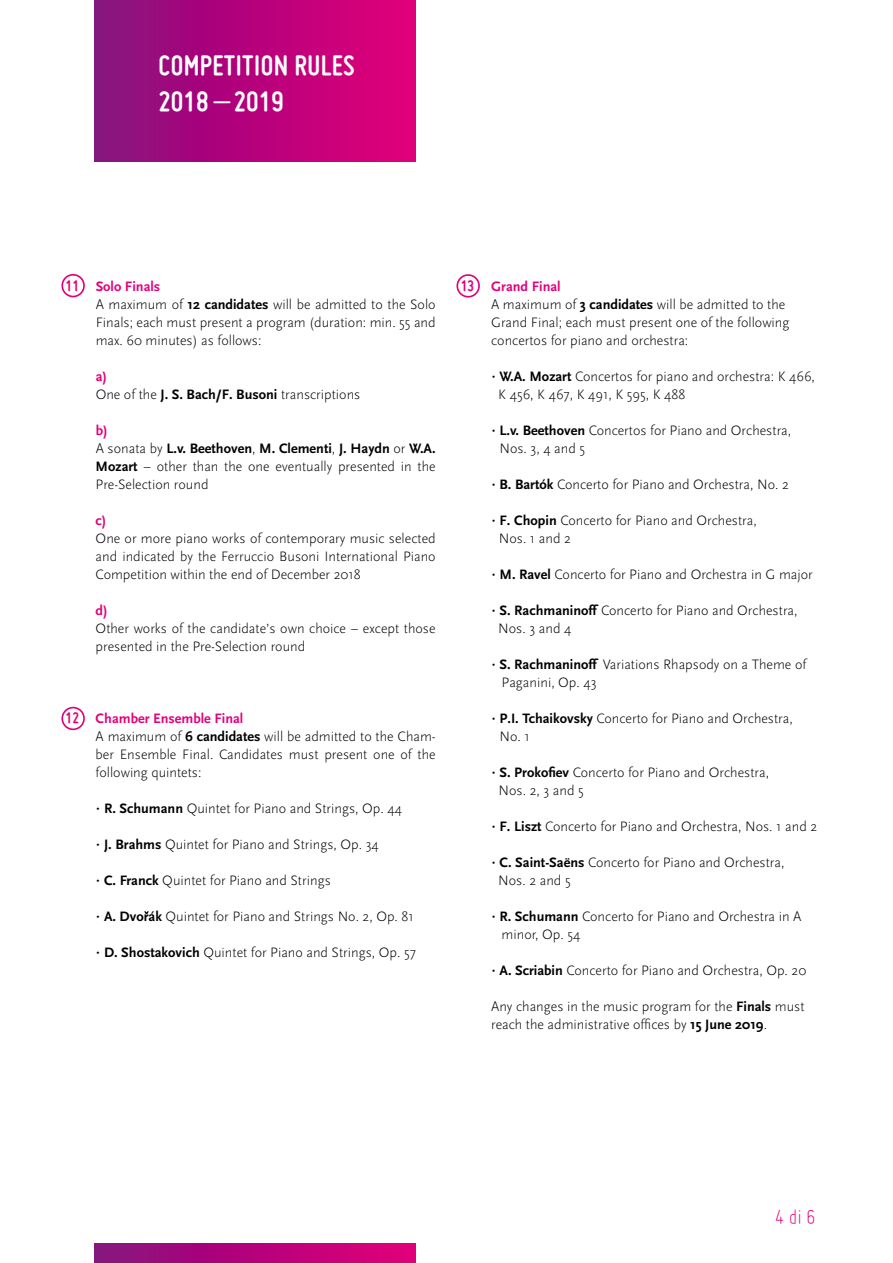
<style>
.page{position:relative;width:893px;height:1263px;background:#fff}
.page>*{position:absolute;margin:0;border:0;box-sizing:border-box;transform-origin:0 0}
.t1{font:700 30.3px/36.3px "Miso";letter-spacing:.015em;color:#fff}
.t2{font:300 22.5px "Miso";color:#e2007a}
.t3{font:700 16.5px "Miso";color:#e2007a}
.t4{font:300 14.25px/18px "Scala Sans";color:#000}
.t5{font:700 14.25px "Scala Sans";color:#e2007a}
.s1{font-weight:400}
.s2{font-weight:700;color:#e2007a}
.s3{font-weight:700}
</style>
<div class="page">
<div style="left:456px;top:274px;width:24px;height:24px;border:2px solid #e2007a;border-radius:50%"></div>
<div style="left:61px;top:274px;width:24px;height:23px;border:2px solid #e2007a;border-radius:50%"></div>
<div style="left:61px;top:707px;width:24px;height:23px;border:2px solid #e2007a;border-radius:50%"></div>
<div style="left:95px;top:1244px;width:321px;height:19px;background:linear-gradient(to right,#870f7e,#e4007a)"></div>
<div style="left:95px;top:0;width:321px;height:162px;background:linear-gradient(to right,#870f7e,#e4007a)"></div>
<svg style="left:144px;top:911px;width:5px;height:3px"></svg>
<h1 class="t1" style="left:158px;top:46px;width:198px">COMPETITION RULES<br>2018 <span class="s1">–</span> 2019</h1>
<p class="t3" style="left:66px;top:276px;width:15px">11</p>
<p class="t4" style="left:96px;top:278px;width:341px"><span class="s2">Solo Finals<br></span>A maximum of <span class="s3">12 candidates</span> will be admitted to the Solo Finals; each must present a program (duration: min. 55 and max. 60 minutes) as follows:</p>
<p class="t4" style="left:96px;top:368px;width:266px"><span class="s2">a)<br></span>One of the <span class="s3">J. S. Bach/F. Busoni</span> transcriptions</p>
<p class="t4" style="left:96px;top:422px;width:341px"><span class="s2">b)<br></span>A sonata by <span class="s3">L.v. Beethoven</span>, <span class="s3">M. Clementi</span>, <span class="s3">J. Haydn</span> or <span class="s3">W.A.<br>Mozart</span> – other than the one eventually presented in the Pre-Selection round</p>
<p class="t5" style="left:96px;top:513px;width:12px">c)</p>
<p class="t4" style="left:96px;top:530px;width:341px;text-align:justify">One or more piano works of contemporary music selected and indicated by the Ferruccio Busoni International Piano Competition within the end of December 2018</p>
<p class="t5" style="left:96px;top:603px;width:13px">d)</p>
<p class="t4" style="left:96px;top:620px;width:341px">Other works of the candidate’s own choice – except those presented in the Pre-Selection round</p>
<p class="t3" style="left:66px;top:709px;width:15px">12</p>
<p class="t4" style="left:96px;top:710px;width:341px"><span class="s2">Chamber Ensemble Final<br></span>A maximum of <span class="s3">6 candidates</span> will be admitted to the Cham&shy;ber Ensemble Final. Candidates must present one of the following quintets:</p>
<p class="t4" style="left:96px;top:800px;width:308px">• <span class="s3">R. Schumann</span> Quintet for Piano and Strings, Op. 44</p>
<p class="t4" style="left:96px;top:836px;width:285px">• <span class="s3">J. Brahms</span> Quintet for Piano and Strings, Op. 34</p>
<p class="t4" style="left:96px;top:872px;width:237px">• <span class="s3">C. Franck</span> Quintet for Piano and Strings</p>
<p class="t4" style="left:96px;top:908px;width:320px">• <span class="s3">A. Dvorák</span> Quintet for Piano and Strings No. 2, Op. 81</p>
<p class="t4" style="left:96px;top:944px;width:322px">• <span class="s3">D. Shostakovich</span> Quintet for Piano and Strings, Op. 57</p>
<p class="t3" style="left:461px;top:276px;width:15px">13</p>
<p class="t4" style="left:491px;top:278px;width:300px"><span class="s2">Grand Final<br></span>A maximum of <span class="s3">3 candidates</span> will be admitted to the Grand Final; each must present one of the following concertos for piano and orchestra:</p>
<p class="t4" style="left:498px;top:368px;width:318px;text-indent:-7px">• <span class="s3">W.A. Mozart</span> Concertos for piano and orchestra: K 466,<br>K 456, K 467, K 491, K 595, K 488</p>
<p class="t4" style="left:499px;top:422px;width:293px;text-indent:-8px">• <span class="s3">L.v. Beethoven</span> Concertos for Piano and Orchestra,<br>Nos. 3, 4 and 5</p>
<p class="t4" style="left:491px;top:476px;width:299px">• <span class="s3">B. Bartók</span> Concerto for Piano and Orchestra, No. 2</p>
<p class="t4" style="left:499px;top:512px;width:259px;text-indent:-8px">• <span class="s3">F. Chopin</span> Concerto for Piano and Orchestra,<br>Nos. 1 and 2</p>
<p class="t4" style="left:491px;top:566px;width:323px">• <span class="s3">M. Ravel</span> Concerto for Piano and Orchestra in G major</p>
<p class="t4" style="left:498px;top:602px;width:301px;text-indent:-7px">• <span class="s3">S. Rachmaninoff</span> Concerto for Piano and Orchestra,<br>Nos. 3 and 4</p>
<p class="t4" style="left:502px;top:656px;width:306px;text-indent:-11px">• <span class="s3">S. Rachmaninoff</span> Variations Rhapsody on a Theme of<br>Paganini, Op. 43</p>
<p class="t4" style="left:499px;top:710px;width:295px;text-indent:-8px">• <span class="s3">P.I. Tchaikovsky</span> Concerto for Piano and Orchestra,<br>No. 1</p>
<p class="t4" style="left:499px;top:764px;width:272px;text-indent:-7px">• <span class="s3">S. Prokofiev</span> Concerto for Piano and Orchestra,<br>Nos. 2, 3 and 5</p>
<p class="t4" style="left:491px;top:818px;width:328px">• <span class="s3">F. Liszt</span> Concerto for Piano and Orchestra, Nos. 1 and 2</p>
<p class="t4" style="left:498px;top:854px;width:288px;text-indent:-7px">• <span class="s3">C. Saint-Saëns</span> Concerto for Piano and Orchestra,<br>Nos. 2 and 5</p>
<p class="t4" style="left:502px;top:908px;width:301px;text-indent:-11px">• <span class="s3">R. Schumann</span> Concerto for Piano and Orchestra in A minor, Op. 54</p>
<p class="t4" style="left:491px;top:962px;width:317px">• <span class="s3">A. Scriabin</span> Concerto for Piano and Orchestra, Op. 20</p>
<p class="t4" style="left:491px;top:998px;width:315px">Any changes in the music program for the <span class="s3">Finals</span> must reach the administrative offices by <span class="s3">15 June 2019</span>.</p>
<h2 class="t2" style="left:775px;top:1204px;width:42px">4 di 6</h2>
</div>
